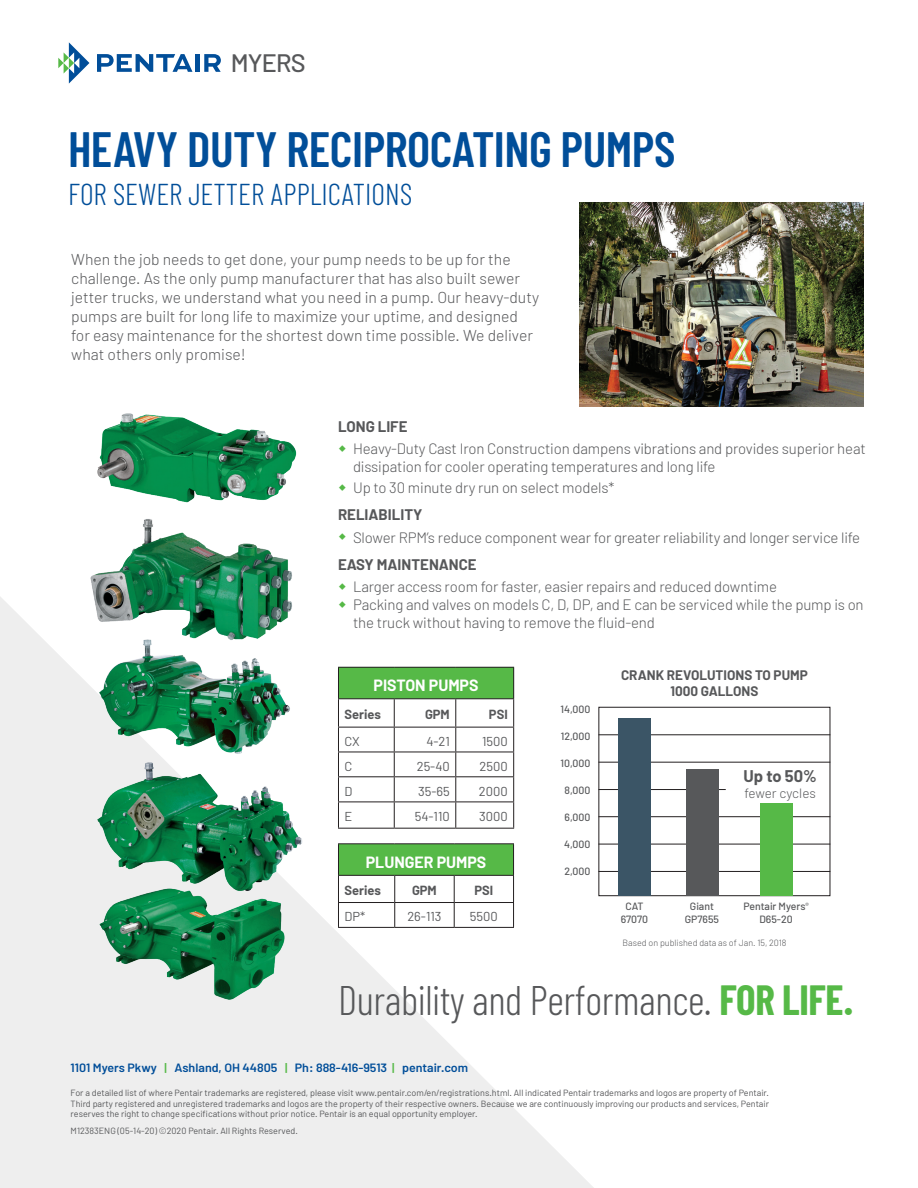
<style>
.page{position:relative;width:918px;height:1188px;background:#fff}
.page>*{position:absolute;margin:0;border:0;box-sizing:border-box;transform-origin:0 0}
.t1{font:600 49.5px "Barlow Condensed";letter-spacing:-.01em;color:#014e99}
.t2{font:300 41.25px "Barlow Condensed";letter-spacing:-.01em;color:#57585a}
.t3{font:300 30.15px "Barlow Condensed";color:#014e99}
.t4{font:500 25.35px "Barlow";letter-spacing:-.035em;color:#57585a}
.t5{font:700 16.5px "Barlow";color:#57585a}
.t6{font:700 15.9px "Barlow";color:#fff}
.t7{font:300 15.75px/18.9px "Barlow";color:#57585a}
.t8{font:300 15px/18px "Barlow";letter-spacing:-.01em;color:#57585a}
.t9{font:700 15px "Barlow";color:#57585a}
.t10{font:700 13.5px "Barlow";color:#57585a}
.t11{font:300 13.5px "Barlow";letter-spacing:-.005em;color:#57585a}
.t12{font:12.9px "Barlow";color:#57585a}
.t13{font:700 12.9px "Barlow";color:#57585a}
.t14{font:600 12px "Barlow";color:#014e99;scale:1.04 1}
.t15{font:500 10.5px/13.5px "Barlow";color:#57585a;text-align:center}
.t16{font:9px/10.5px "Barlow";color:#57585a;text-align:justify}
.t17{font:300 9px "Barlow";color:#57585a}
.s1{font-size:7.5px}
.s2{font-weight:700;color:#56b947}
.s3{color:#56b947}
</style>
<div class="page">
<svg style="left:0;top:597px;width:608px;height:591px;fill:#eee"></svg>
<div style="left:338px;top:844px;width:176px;height:31px;background:#56b947"></div>
<hr style="left:338px;top:843px;width:57px;height:1px;background:#231f20">
<hr style="left:338px;top:844px;width:1px;height:31px;background:#231f20">
<hr style="left:395px;top:843px;width:59px;height:1px;background:#231f20">
<hr style="left:454px;top:843px;width:60px;height:1px;background:#231f20">
<hr style="left:513px;top:844px;width:1px;height:31px;background:#231f20">
<svg style="left:338px;top:875px;width:176px;height:52px"></svg>
<hr style="left:338px;top:927px;width:57px;height:1px;background:#231f20">
<hr style="left:395px;top:927px;width:59px;height:1px;background:#231f20">
<hr style="left:454px;top:927px;width:60px;height:1px;background:#231f20">
<div style="left:338px;top:667px;width:176px;height:32px;background:#56b947"></div>
<hr style="left:338px;top:667px;width:56px;height:1px;background:#231f20">
<hr style="left:338px;top:668px;width:1px;height:30px;background:#231f20">
<hr style="left:394px;top:667px;width:62px;height:1px;background:#231f20">
<hr style="left:456px;top:667px;width:58px;height:1px;background:#231f20">
<hr style="left:513px;top:668px;width:1px;height:30px;background:#231f20">
<hr style="left:338px;top:698px;width:56px;height:1px;background:#231f20">
<hr style="left:394px;top:698px;width:62px;height:1px;background:#231f20">
<hr style="left:456px;top:698px;width:58px;height:1px;background:#231f20">
<svg style="left:338px;top:699px;width:176px;height:129px"></svg>
<hr style="left:338px;top:828px;width:56px;height:1px;background:#231f20">
<hr style="left:394px;top:828px;width:62px;height:1px;background:#231f20">
<hr style="left:456px;top:828px;width:58px;height:1px;background:#231f20">
<img style="left:62px;top:413px;width:255px;height:602px">
<div style="left:598px;top:707px;width:232px;height:189px;border:1px solid #231f20"></div>
<hr style="left:598px;top:734px;width:232px;height:1px;background:#231f20">
<hr style="left:598px;top:816px;width:232px;height:1px;background:#231f20">
<hr style="left:598px;top:789px;width:128px;height:1px;background:#231f20">
<hr style="left:598px;top:762px;width:232px;height:1px;background:#231f20">
<hr style="left:598px;top:844px;width:232px;height:1px;background:#231f20">
<hr style="left:598px;top:871px;width:232px;height:1px;background:#231f20">
<div style="left:618px;top:719px;width:33px;height:177px;background:#3b5566"></div>
<div style="left:686px;top:770px;width:32px;height:126px;background:#57585a"></div>
<div style="left:760px;top:804px;width:32px;height:92px;background:#56b947"></div>
<img style="left:580px;top:203px;width:284px;height:203px">
<svg style="left:58px;top:42px;width:31px;height:42px"></svg>
<svg style="left:97px;top:54px;width:95px;height:18px"></svg>
<div style="left:195px;top:54px;width:5px;height:18px;background:#014e99"></div>
<svg style="left:204px;top:54px;width:17px;height:18px"></svg>
<svg style="left:339px;top:601px;width:7px;height:7px"></svg>
<p class="t4" style="left:231px;top:47px;width:76px">MYERS</p>
<p class="t1" style="left:68px;top:118px;width:609px">HEAVY DUTY RECIPROCATING PUMPS</p>
<p class="t3" style="left:68px;top:176px;width:346px">FOR SEWER JETTER APPLICATIONS</p>
<p class="t7" style="left:71px;top:250px;width:469px">When the job needs to get done, your pump needs to be up for the challenge. As the only pump manufacturer that has also built sewer jetter trucks, we understand what you need in a pump. Our heavy-duty pumps are built for long life to maximize your uptime, and designed for easy maintenance for the shortest down time possible. We deliver what others only promise!</p>
<p class="t9" style="left:338px;top:417px;width:71px">LONG LIFE</p>
<p class="t8" style="left:353px;top:439px;width:514px">Heavy-Duty Cast Iron Construction dampens vibrations and provides superior heat dissipation for cooler operating temperatures and long life</p>
<p class="t8" style="left:353px;top:478px;width:263px">Up to 30 minute dry run on select models*</p>
<p class="t9" style="left:338px;top:505px;width:86px">RELIABILITY</p>
<p class="t8" style="left:353px;top:528px;width:509px">Slower RPM’s reduce component wear for greater reliability and longer service life</p>
<p class="t9" style="left:338px;top:555px;width:140px">EASY MAINTENANCE</p>
<p class="t8" style="left:353px;top:577px;width:512px">Larger access room for faster, easier repairs and reduced downtime<br>Packing and valves on models C, D, DP, and E can be serviced while the pump is on the truck without having to remove the fluid-end</p>
<p class="t10" style="left:621px;top:667px;width:188px">CRANK REVOLUTIONS TO PUMP</p>
<p class="t10" style="left:670px;top:683px;width:89px">1000 GALLONS</p>
<p class="t6" style="left:374px;top:675px;width:106px">PISTON PUMPS</p>
<p class="t13" style="left:344px;top:707px;width:38px">Series</p>
<p class="t13" style="left:425px;top:707px;width:26px">GPM</p>
<p class="t13" style="left:489px;top:707px;width:20px">PSI</p>
<p class="t12" style="left:344px;top:733px;width:17px">CX</p>
<p class="t12" style="left:426px;top:733px;width:25px">4-21</p>
<p class="t12" style="left:482px;top:733px;width:27px">1500</p>
<p class="t12" style="left:344px;top:758px;width:9px">C</p>
<p class="t12" style="left:417px;top:758px;width:35px">25-40</p>
<p class="t12" style="left:480px;top:758px;width:30px">2500</p>
<p class="t12" style="left:344px;top:783px;width:9px">D</p>
<p class="t12" style="left:418px;top:783px;width:33px">35-65</p>
<p class="t12" style="left:479px;top:783px;width:30px">2000</p>
<p class="t12" style="left:344px;top:809px;width:9px">E</p>
<p class="t12" style="left:415px;top:809px;width:37px">54-110</p>
<p class="t12" style="left:479px;top:809px;width:30px">3000</p>
<p class="t15" style="left:561px;top:702px;width:31px">14,000</p>
<p class="t15" style="left:561px;top:729px;width:31px">12,000</p>
<p class="t15" style="left:561px;top:756px;width:31px">10,000</p>
<p class="t15" style="left:565px;top:783px;width:27px">8,000</p>
<p class="t15" style="left:565px;top:810px;width:27px">6,000</p>
<p class="t15" style="left:564px;top:837px;width:28px">4,000</p>
<p class="t15" style="left:564px;top:864px;width:27px">2,000</p>
<p class="t5" style="left:743px;top:766px;width:75px">Up to 50%</p>
<p class="t11" style="left:744px;top:785px;width:73px">fewer cycles</p>
<p class="t6" style="left:366px;top:852px;width:122px">PLUNGER PUMPS</p>
<p class="t13" style="left:344px;top:883px;width:38px">Series</p>
<p class="t13" style="left:412px;top:883px;width:26px">GPM</p>
<p class="t13" style="left:475px;top:883px;width:20px">PSI</p>
<p class="t12" style="left:344px;top:909px;width:22px">DP*</p>
<p class="t12" style="left:407px;top:909px;width:36px">26-113</p>
<p class="t12" style="left:470px;top:909px;width:29px">5500</p>
<p class="t15" style="left:621px;top:899px;width:29px">CAT<br>67070</p>
<p class="t15" style="left:690px;top:899px;width:25px">Giant</p>
<p class="t15" style="left:743px;top:899px;width:67px">Pentair Myers<span class="s1">®<br></span>D65-20</p>
<p class="t17" style="left:623px;top:938px;width:165px">Based on published data as of Jan. 15, 2018</p>
<p class="t15" style="left:685px;top:912px;width:36px">GP7655</p>
<p class="t2" style="left:338px;top:975px;width:518px">Durability and Performance. <span class="s2">FOR LIFE.</span></p>
<p class="t14" style="left:71px;top:1061px;width:384px">1101 Myers Pkwy <span class="s3">|</span> Ashland, OH 44805 <span class="s3">|</span> Ph: 888-416-9513 <span class="s3">|</span> pentair.com</p>
<p class="t16" style="left:71px;top:1087px;width:700px">For a detailed list of where Pentair trademarks are registered, please visit www.pentair.com/en/registrations.html. All indicated Pentair trademarks and logos are property of Pentair.<br>Third party registered and unregistered trademarks and logos are the property of their respective owners. Because we are continuously improving our products and services, Pentair reserves the right to change specifications without prior notice. Pentair is an equal opportunity employer.</p>
<p class="t16" style="left:71px;top:1125px;width:229px">M12383ENG (05-14-20) ©2020 Pentair. All Rights Reserved.</p>
</div>
